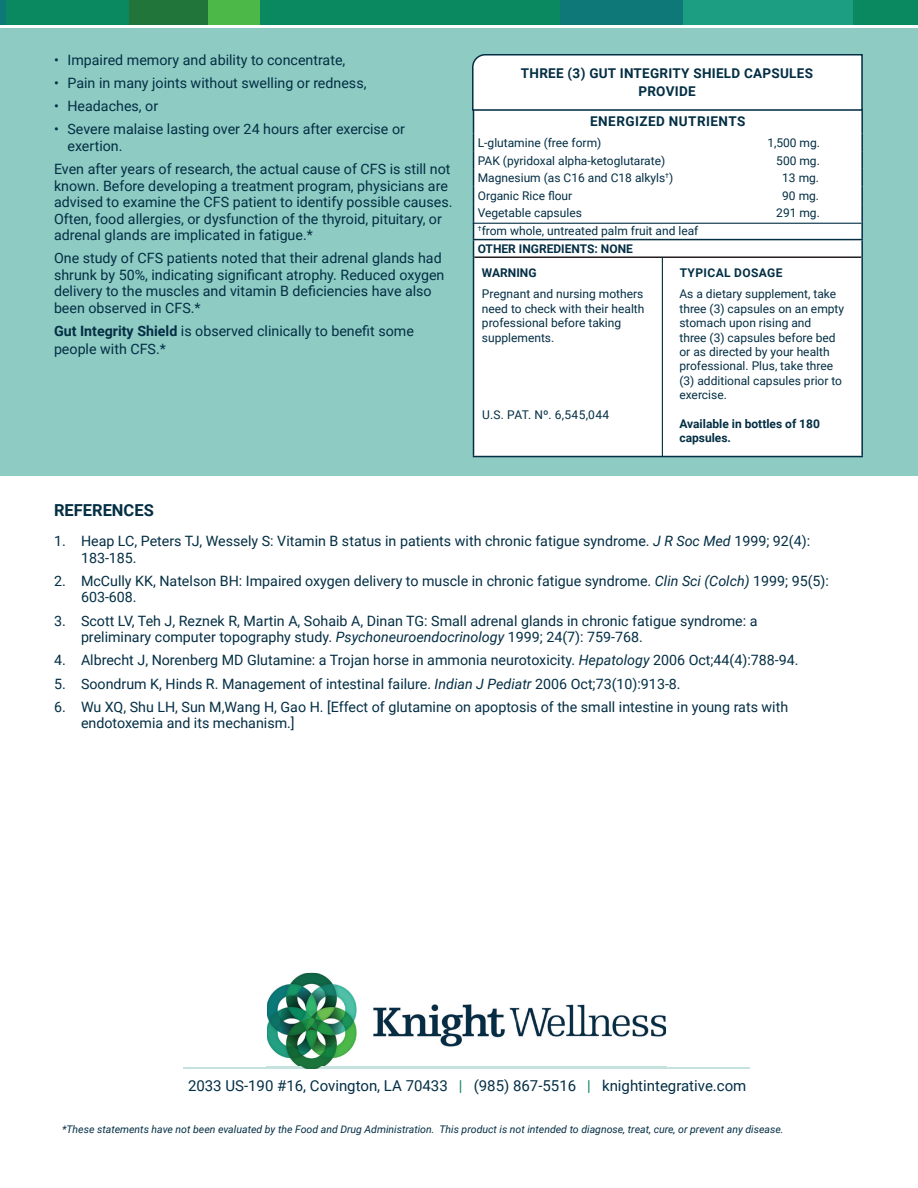
<style>
.page{position:relative;width:918px;height:1188px;background:#fff}
.page>*{position:absolute;margin:0;border:0;box-sizing:border-box;transform-origin:0 0}
.t1{font:700 16.5px "Roboto";color:#032e44}
.t2{font:15px "Roboto";color:#032e44}
.t3{font:14.25px/16.5px "Roboto";color:#032e44}
.t4{font:700 13.5px/18px "Roboto";letter-spacing:.02em;color:#032e44;text-align:center}
.t5{font:12px/14.4px "Roboto";color:#032e44}
.t6{font:700 12px/14.4px "Roboto";color:#032e44}
.t7{font:12px "Roboto";letter-spacing:.035em;color:#032e44}
.t8{font:700 12px "Roboto";letter-spacing:.035em;color:#032e44}
.t9{font:italic 10.5px "Roboto";color:#032e44}
.s1{font-weight:700}
.s2{font-style:italic}
.s3{color:#0e8164}
</style>
<div class="page">
<div style="left:0;top:28px;width:918px;height:448px;background:#8ecbc3"></div>
<div style="left:0;top:0;width:918px;height:25px;background:#0a8960"></div>
<div style="left:560px;top:0;width:123px;height:25px;background:#0d7877"></div>
<div style="left:0;top:0;width:6px;height:25px;background:#0d7877"></div>
<div style="left:683px;top:0;width:169px;height:25px;background:#1b9e81"></div>
<div style="left:208px;top:0;width:52px;height:25px;background:#4cb848"></div>
<div style="left:130px;top:0;width:78px;height:25px;background:#21743a"></div>
<hr style="left:183px;top:1067px;width:567px;height:1px;background:#c5e2de">
<div style="left:474px;top:258px;width:387px;height:198px;background:#fff"></div>
<hr style="left:474px;top:256px;width:289px;height:2px;background:#231f20">
<hr style="left:763px;top:256px;width:98px;height:2px;background:#231f20">
<hr style="left:473px;top:257px;width:1px;height:199px;background:#032e44">
<hr style="left:861px;top:257px;width:2px;height:199px;background:#032e44">
<hr style="left:473px;top:456px;width:290px;height:1px;background:#032e44">
<hr style="left:763px;top:456px;width:100px;height:1px;background:#032e44">
<div style="left:472px;top:54px;width:391px;height:203px;background:#fff"></div>
<hr style="left:662px;top:257px;width:1px;height:199px;background:#032e44">
<hr style="left:473px;top:223px;width:388px;height:1px;background:#032e44">
<img style="left:267px;top:973px;width:399px;height:96px">
<img style="left:267px;top:1067px;width:399px;height:1px">
<p class="t3" style="left:54px;top:51px;width:293px">• Impaired memory and ability to concentrate,</p>
<p class="t3" style="left:54px;top:74px;width:314px">• Pain in many joints without swelling or redness,</p>
<p class="t3" style="left:54px;top:97px;width:106px">• Headaches, or</p>
<p class="t3" style="left:67px;top:121px;width:339px;text-indent:-13px">• Severe malaise lasting over 24 hours after exercise or exertion.</p>
<p class="t3" style="left:54px;top:160px;width:400px">Even after years of research, the actual cause of CFS is still not known. Before developing a treatment program, physicians are advised to examine the CFS patient to identify possible causes.<br>Often, food allergies, or dysfunction of the thyroid, pituitary, or adrenal glands are implicated in fatigue.*</p>
<p class="t3" style="left:54px;top:250px;width:392px">One study of CFS patients noted that their adrenal glands had shrunk by 50%, indicating significant atrophy. Reduced oxygen delivery to the muscles and vitamin B deficiencies have also been observed in CFS.*</p>
<p class="t3" style="left:54px;top:322px;width:361px;line-height:18px"><span class="s1">Gut Integrity Shield</span> is observed clinically to benefit some people with CFS.*</p>
<p class="t4" style="left:521px;top:64px;width:294px">THREE (3) GUT INTEGRITY SHIELD CAPSULES<br>PROVIDE</p>
<p class="t4" style="left:590px;top:112px;width:157px">ENERGIZED NUTRIENTS</p>
<p class="t5" style="left:478px;top:135px;width:125px">L-glutamine (free form)</p>
<p class="t5" style="left:767px;top:135px;width:54px">1,500 mg.</p>
<p class="t5" style="left:478px;top:153px;width:189px">PAK (pyridoxal alpha-ketoglutarate)</p>
<p class="t5" style="left:776px;top:153px;width:45px">500 mg.</p>
<p class="t5" style="left:478px;top:170px;width:197px">Magnesium (as C16 and C18 alkyls<sup>†</sup>)</p>
<p class="t5" style="left:782px;top:170px;width:38px">13 mg.</p>
<p class="t5" style="left:478px;top:188px;width:96px">Organic Rice flour</p>
<p class="t5" style="left:782px;top:188px;width:38px">90 mg.</p>
<p class="t5" style="left:478px;top:206px;width:106px">Vegetable capsules</p>
<p class="t5" style="left:776px;top:206px;width:45px">291 mg.</p>
<p class="t5" style="left:478px;top:221px;width:222px;line-height:17.9px"><sup>†</sup>from whole, untreated palm fruit and leaf<br><span class="s1">OTHER INGREDIENTS: NONE</span></p>
<p class="t6" style="left:482px;top:265px;width:56px">WARNING</p>
<p class="t5" style="left:482px;top:286px;width:164px">Pregnant and nursing mothers need to check with their health professional before taking supplements.</p>
<p class="t7" style="left:482px;top:406px;width:129px">U.S. PAT. Nº. 6,545,044</p>
<p class="t8" style="left:680px;top:264px;width:104px">TYPICAL DOSAGE</p>
<p class="t5" style="left:679px;top:286px;width:166px">As a dietary supplement, take three (3) capsules on an empty stomach upon rising and<br>three (3) capsules before bed or as directed by your health professional. Plus, take three (3) additional capsules prior to exercise.</p>
<p class="t6" style="left:679px;top:416px;width:142px">Available in bottles of 180 capsules.</p>
<p class="t1" style="left:54px;top:499px;width:101px">REFERENCES</p>
<p class="t3" style="left:81px;top:532px;width:731px;text-indent:-27px">1. Heap LC, Peters TJ, Wessely S: Vitamin B status in patients with chronic fatigue syndrome. <span class="s2">J R Soc Med</span> 1999; 92(4):<br>183-185.</p>
<p class="t3" style="left:81px;top:572px;width:749px;text-indent:-27px">2. McCully KK, Natelson BH: Impaired oxygen delivery to muscle in chronic fatigue syndrome. <span class="s2">Clin Sci (Colch)</span> 1999; 95(5):<br>603-608.</p>
<p class="t3" style="left:81px;top:612px;width:678px;text-indent:-27px">3. Scott LV, Teh J, Reznek R, Martin A, Sohaib A, Dinan TG: Small adrenal glands in chronic fatigue syndrome: a preliminary computer topography study. <span class="s2">Psychoneuroendocrinology</span> 1999; 24(7): 759-768.</p>
<p class="t3" style="left:54px;top:651px;width:746px">4. Albrecht J, Norenberg MD Glutamine: a Trojan horse in ammonia neurotoxicity. <span class="s2">Hepatology</span> 2006 Oct;44(4):788-94.</p>
<p class="t3" style="left:54px;top:675px;width:628px">5. Soondrum K, Hinds R. Management of intestinal failure. <span class="s2">Indian J Pediatr</span> 2006 Oct;73(10):913-8.</p>
<p class="t3" style="left:81px;top:698px;width:709px;text-indent:-27px">6. Wu XQ, Shu LH, Sun M,Wang H, Gao H. [Effect of glutamine on apoptosis of the small intestine in young rats with endotoxemia and its mechanism.]</p>
<p class="t2" style="left:188px;top:1076px;width:560px">2033 US-190 #16, Covington, LA 70433 <span class="s3">|</span> (985) 867-5516 <span class="s3">|</span> knightintegrative.com</p>
<p class="t9" style="left:62px;top:1122px;width:723px">*These statements have not been evaluated by the Food and Drug Administration. This product is not intended to diagnose, treat, cure, or prevent any disease.</p>
</div>
